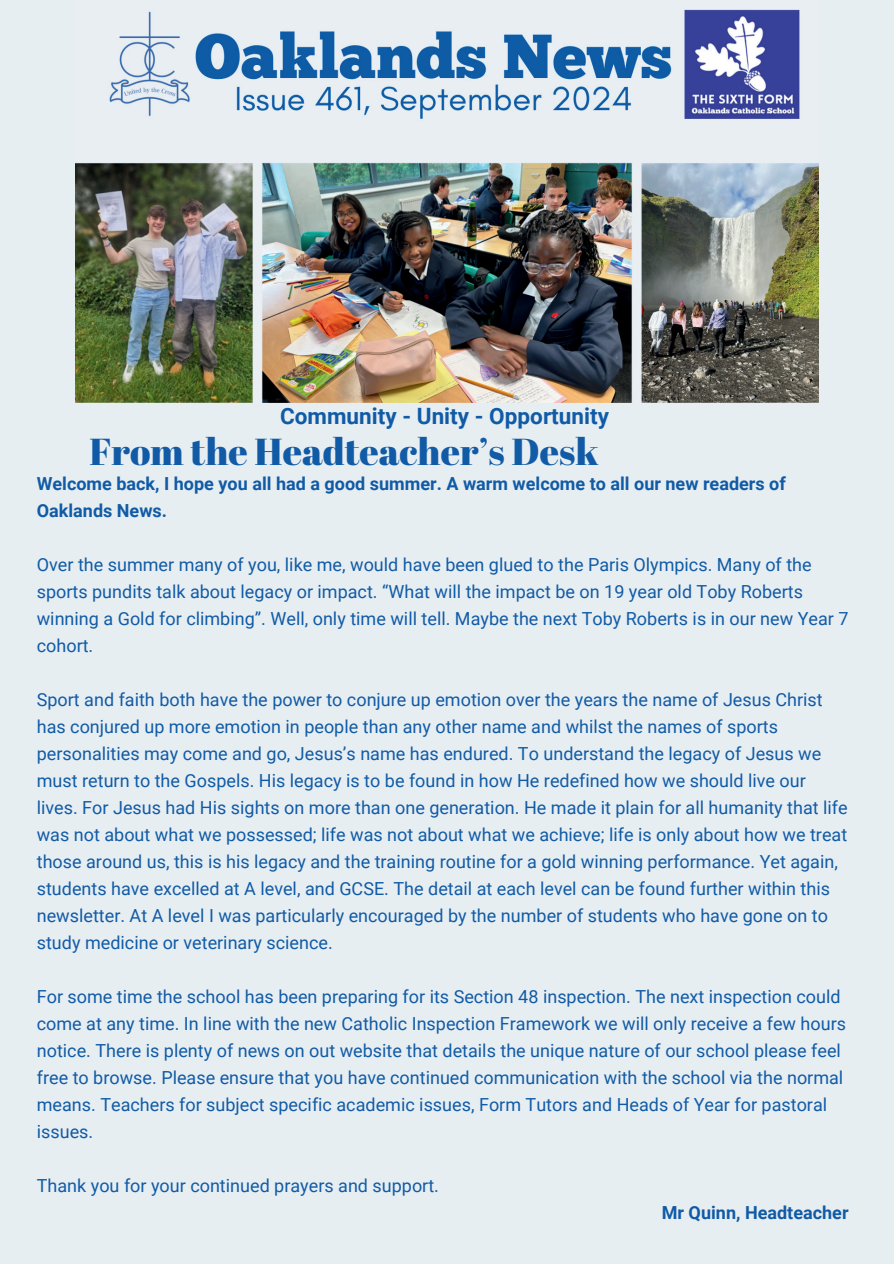
<style>
.page{position:relative;width:894px;height:1264px;background:#fff}
.page>*{position:absolute;margin:0;border:0;box-sizing:border-box;transform-origin:0 0}
.t1{font:37.5px "Abril Fatface";color:#115ba6}
.t2{font:700 22.5px "Roboto";color:#115ba6}
.t3{font:18px/27px "Roboto";color:#115ba6}
.t4{font:700 18px/27px "Roboto";color:#115ba6}
</style>
<div class="page">
<div style="left:0;top:0;width:893px;height:1263px;background:#e7eef2"></div>
<img style="left:75px;top:9px;width:743px;height:393px">
<p class="t2" style="left:280px;top:400px;width:330px">Community - Unity - Opportunity</p>
<h1 class="t1" style="left:89px;top:425px;width:510px">From the Headteacher’s Desk</h1>
<p class="t4" style="left:37px;top:469px;width:750px">Welcome back, I hope you all had a good summer. A warm welcome to all our new readers of<br>Oaklands News.</p>
<p class="t3" style="left:37px;top:550px;width:813px">Over the summer many of you, like me, would have been glued to the Paris Olympics. Many of the sports pundits talk about legacy or impact. “What will the impact be on 19 year old Toby Roberts winning a Gold for climbing”. Well, only time will tell. Maybe the next Toby Roberts is in our new Year 7 cohort.</p>
<p class="t3" style="left:37px;top:685px;width:812px">Sport and faith both have the power to conjure up emotion over the years the name of Jesus Christ has conjured up more emotion in people than any other name and whilst the names of sports personalities may come and go, Jesus’s name has endured. To understand the legacy of Jesus we must return to the Gospels. His legacy is to be found in how He redefined how we should live our lives. For Jesus had His sights on more than one generation. He made it plain for all humanity that life was not about what we possessed; life was not about what we achieve; life is only about how we treat those around us, this is his legacy and the training routine for a gold winning performance. Yet again, students have excelled at A level, and GCSE. The detail at each level can be found further within this newsletter. At A level I was particularly encouraged by the number of students who have gone on to study medicine or veterinary science.</p>
<p class="t3" style="left:37px;top:982px;width:810px">For some time the school has been preparing for its Section 48 inspection. The next inspection could come at any time. In line with the new Catholic Inspection Framework we will only receive a few hours notice. There is plenty of news on out website that details the unique nature of our school please feel free to browse. Please ensure that you have continued communication with the school via the normal means. Teachers for subject specific academic issues, Form Tutors and Heads of Year for pastoral issues.</p>
<p class="t3" style="left:37px;top:1171px;width:403px">Thank you for your continued prayers and support.</p>
<p class="t4" style="left:661px;top:1198px;width:188px">Mr Quinn, Headteacher</p>
</div>
